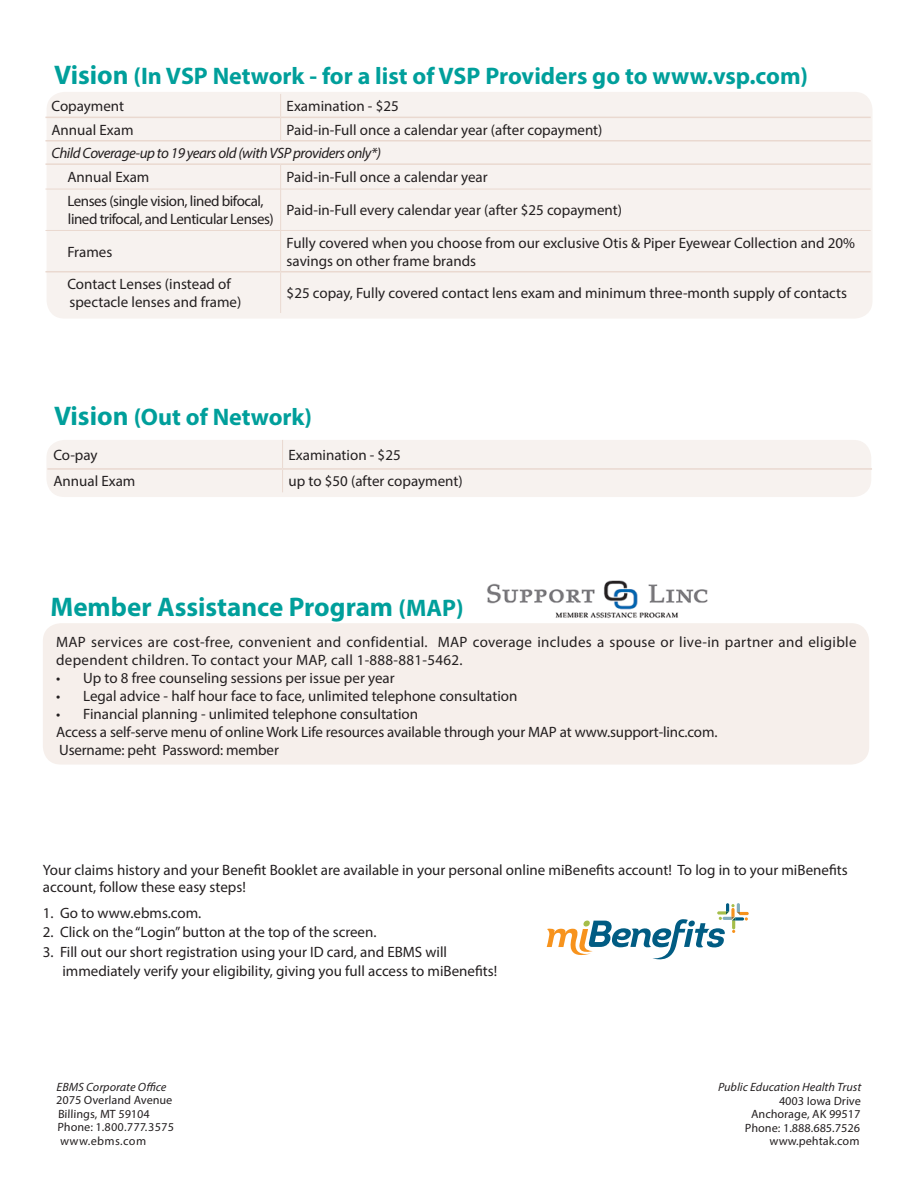
<style>
.page{position:relative;width:918px;height:1188px;background:#fff}
.page>*{position:absolute;margin:0;border:0;box-sizing:border-box;transform-origin:0 0}
.t1{font:700 27px "Myriad Pro";color:#009f9b}
.t2{font:700 24px "Myriad Pro";color:#009f9b}
.t3{font:15px/18px "Myriad Pro";color:#231f20}
.t4{font:15px/18px "Myriad Pro";letter-spacing:.02em;color:#231f20}
.t5{font:15px/18px "Myriad Pro";letter-spacing:-.03em;color:#231f20}
.t6{font:italic 15px "Myriad Pro";letter-spacing:-.03em;color:#231f20}
.t7{font:12px "Myriad Pro";color:#231f20}
.t8{font:italic 12px "Myriad Pro";letter-spacing:.01em;color:#231f20}
.s1{font-size:27px}
.s2{font-size:24px}
</style>
<div class="page">
<div style="left:43px;top:623px;width:826px;height:142px;background:#f6efeb;border-radius:18px"></div>
<div style="left:47px;top:92px;width:826px;height:227px;background:#f7f2ef;border-radius:18px"></div>
<div style="left:46px;top:440px;width:825px;height:57px;background:#f7f2ef;border-radius:18px"></div>
<hr style="left:283px;top:468px;width:589px;height:2px;background:#ead9d0">
<svg style="left:282px;top:440px;width:1px;height:52px"></svg>
<hr style="left:47px;top:468px;width:236px;height:2px;background:#ead9d0">
<img style="left:487px;top:580px;width:221px;height:39px">
<svg style="left:547px;top:903px;width:202px;height:56px"></svg>
<hr style="left:281px;top:117px;width:590px;height:1px;background:#ead9d0">
<hr style="left:281px;top:140px;width:590px;height:2px;background:#ead9d0">
<hr style="left:281px;top:163px;width:590px;height:2px;background:#ead9d0">
<hr style="left:281px;top:271px;width:590px;height:1px;background:#ead9d0">
<hr style="left:281px;top:189px;width:590px;height:1px;background:#ead9d0">
<hr style="left:281px;top:230px;width:590px;height:1px;background:#ead9d0">
<svg style="left:280px;top:94px;width:1px;height:46px"></svg>
<svg style="left:280px;top:165px;width:1px;height:24px"></svg>
<hr style="left:280px;top:189px;width:1px;height:41px;background:#ead9d0">
<hr style="left:280px;top:231px;width:1px;height:40px;background:#ead9d0">
<hr style="left:280px;top:272px;width:1px;height:41px;background:#ead9d0">
<hr style="left:45px;top:117px;width:236px;height:1px;background:#ead9d0">
<hr style="left:45px;top:140px;width:236px;height:2px;background:#ead9d0">
<hr style="left:45px;top:163px;width:236px;height:2px;background:#ead9d0">
<hr style="left:45px;top:271px;width:236px;height:1px;background:#ead9d0">
<hr style="left:45px;top:189px;width:236px;height:1px;background:#ead9d0">
<hr style="left:45px;top:230px;width:236px;height:1px;background:#ead9d0">
<p class="t2" style="left:54px;top:60px;width:755px"><span class="s1">Vision</span> (In VSP Network - for a list of VSP Providers go to www.vsp.com)</p>
<p class="t3" style="left:51px;top:97px;width:74px">Copayment</p>
<p class="t3" style="left:287px;top:97px;width:114px">Examination - $25</p>
<p class="t3" style="left:51px;top:120px;width:84px">Annual Exam</p>
<p class="t3" style="left:287px;top:120px;width:317px">Paid-in-Full once a calendar year (after copayment)</p>
<p class="t6" style="left:51px;top:144px;width:331px">Child Coverage-up to 19 years old (with VSP providers only*)</p>
<p class="t3" style="left:67px;top:168px;width:84px">Annual Exam</p>
<p class="t3" style="left:287px;top:168px;width:203px">Paid-in-Full once a calendar year</p>
<p class="t5" style="left:67px;top:192px;width:208px">Lenses (single vision, lined bifocal, lined trifocal, and Lenticular Lenses)</p>
<p class="t3" style="left:287px;top:201px;width:337px">Paid-in-Full every calendar year (after $25 copayment)</p>
<p class="t3" style="left:67px;top:242px;width:46px">Frames</p>
<p class="t3" style="left:287px;top:233px;width:570px">Fully covered when you choose from our exclusive Otis &amp; Piper Eyewear Collection and 20% savings on other frame brands</p>
<p class="t3" style="left:67px;top:275px;width:176px">Contact Lenses (instead of spectacle lenses and frame)</p>
<p class="t3" style="left:287px;top:284px;width:562px">$25 copay, Fully covered contact lens exam and minimum three-month supply of contacts</p>
<p class="t2" style="left:54px;top:402px;width:260px"><span class="s1">Vision</span> (Out of Network)</p>
<p class="t3" style="left:53px;top:446px;width:46px">Co-pay</p>
<p class="t3" style="left:289px;top:446px;width:114px">Examination - $25</p>
<p class="t3" style="left:53px;top:472px;width:84px">Annual Exam</p>
<p class="t3" style="left:289px;top:472px;width:176px">up to $50 (after copayment)</p>
<p class="t1" style="left:50px;top:589px;width:415px">Member Assistance Program <span class="s2">(MAP)</span></p>
<p class="t4" style="left:56px;top:632px;width:802px">MAP services are cost-free, convenient and confidential. MAP coverage includes a spouse or live-in partner and eligible dependent children. To contact your MAP, call 1-888-881-5462.</p>
<p class="t3" style="left:56px;top:668px;width:340px">• Up to 8 free counseling sessions per issue per year</p>
<p class="t3" style="left:56px;top:686px;width:463px">• Legal advice - half hour face to face, unlimited telephone consultation</p>
<p class="t3" style="left:56px;top:704px;width:363px">• Financial planning - unlimited telephone consultation</p>
<p class="t3" style="left:56px;top:722px;width:663px">Access a self-serve menu of online Work Life resources available through your MAP at www.support-linc.com.</p>
<p class="t3" style="left:59px;top:740px;width:221px">Username: peht Password: member</p>
<p class="t3" style="left:43px;top:862px;width:806px;line-height:16.5px">Your claims history and your Benefit Booklet are available in your personal online miBenefits account! To log in to your miBenefits account, follow these easy steps!</p>
<p class="t3" style="left:43px;top:904px;width:160px">1. Go to www.ebms.com.</p>
<p class="t3" style="left:43px;top:923px;width:335px">2. Click on the “Login” button at the top of the screen.</p>
<p class="t3" style="left:43px;top:943px;width:406px">3. Fill out our short registration using your ID card, and EBMS will</p>
<p class="t3" style="left:62px;top:962px;width:436px">immediately verify your eligibility, giving you full access to miBenefits!</p>
<p class="t8" style="left:57px;top:1079px;width:112px">EBMS Corporate Office</p>
<p class="t7" style="left:56px;top:1093px;width:118px">2075 Overland Avenue</p>
<p class="t7" style="left:58px;top:1106px;width:94px">Billings, MT 59104</p>
<p class="t7" style="left:58px;top:1120px;width:118px">Phone: 1.800.777.3575</p>
<p class="t7" style="left:60px;top:1133px;width:88px">www.ebms.com</p>
<p class="t8" style="left:718px;top:1080px;width:145px">Public Education Health Trust</p>
<p class="t7" style="left:779px;top:1093px;width:84px">4003 Iowa Drive</p>
<p class="t7" style="left:751px;top:1107px;width:111px">Anchorage, AK 99517</p>
<p class="t7" style="left:745px;top:1120px;width:117px">Phone: 1.888.685.7526</p>
<p class="t7" style="left:770px;top:1134px;width:92px">www.pehtak.com</p>
</div>
